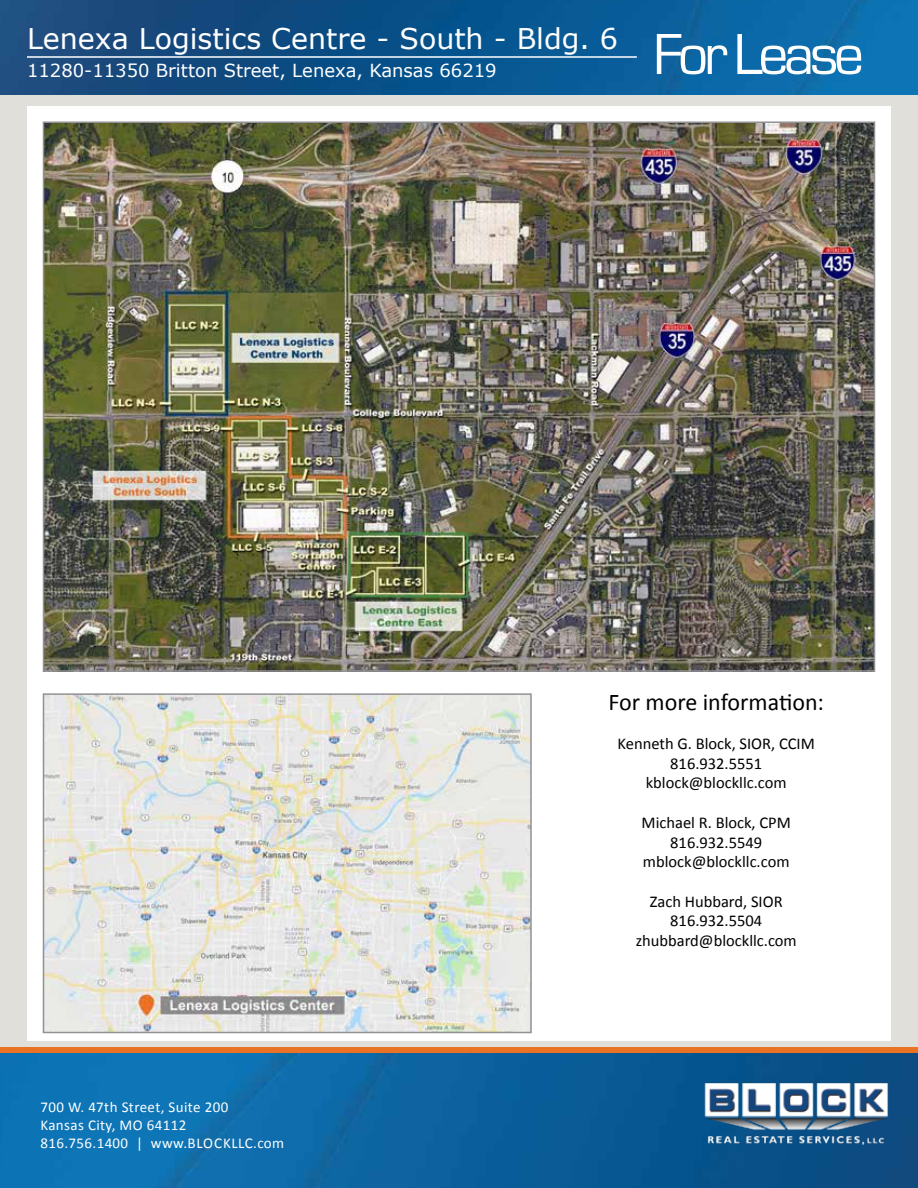
<style>
.page{position:relative;width:918px;height:1188px;background:#fff}
.page>*{position:absolute;margin:0;border:0;box-sizing:border-box;transform-origin:0 0}
.t1{font:60px "Eurostile";letter-spacing:-.075em;color:#fff}
.t2{font:28.5px "Verdana";color:#fff}
.t3{font:24px "Calibri";color:#000}
.t4{font:18px "Verdana";color:#fff}
.t5{font:16.5px/19.5px "Calibri";color:#000;text-align:center}
.t6{font:15px/18px "Calibri";letter-spacing:.025em;color:#fff}
</style>
<div class="page">
<div style="left:0;top:93px;width:918px;height:978px;background:#e1dfd9"></div>
<img style="left:0;top:1053px;width:918px;height:135px">
<img style="left:701px;top:1073px;width:190px;height:75px">
<div style="left:0;top:1047px;width:918px;height:6px;background:#ea7225"></div>
<img style="left:0;top:0;width:918px;height:94px">
<hr style="left:27px;top:56px;width:610px;height:2px;background:#fff">
<div style="left:27px;top:107px;width:864px;height:934px;background:#fff"></div>
<img style="left:46px;top:696px;width:483px;height:334px">
<div style="left:43px;top:693px;width:489px;height:340px;border:2px solid #919195"></div>
<img style="left:46px;top:125px;width:826px;height:544px">
<h2 class="t2" style="left:27px;top:19px;width:593px">Lenexa Logistics Centre - South - Bldg. 6</h2>
<p class="t4" style="left:27px;top:58px;width:471px">11280-11350 Britton Street, Lenexa, Kansas 66219</p>
<h1 class="t1" style="left:653px;top:22px;width:212px">For Lease</h1>
<p class="t6" style="left:40px;top:1098px;width:245px">700 W. 47th Street, Suite 200<br>Kansas City, MO 64112<br>816.756.1400 | www.BLOCKLLC.com</p>
<h3 class="t3" style="left:608px;top:686px;width:217px">For more information:</h3>
<p class="t5" style="left:618px;top:734px;width:199px">Kenneth G. Block, SIOR, CCIM<br>816.932.5551 kblock@blockllc.com</p>
<p class="t5" style="left:642px;top:813px;width:151px">Michael R. Block, CPM<br>816.932.5549 mblock@blockllc.com</p>
<p class="t5" style="left:636px;top:892px;width:163px">Zach Hubbard, SIOR<br>816.932.5504 zhubbard@blockllc.com</p>
</div>
